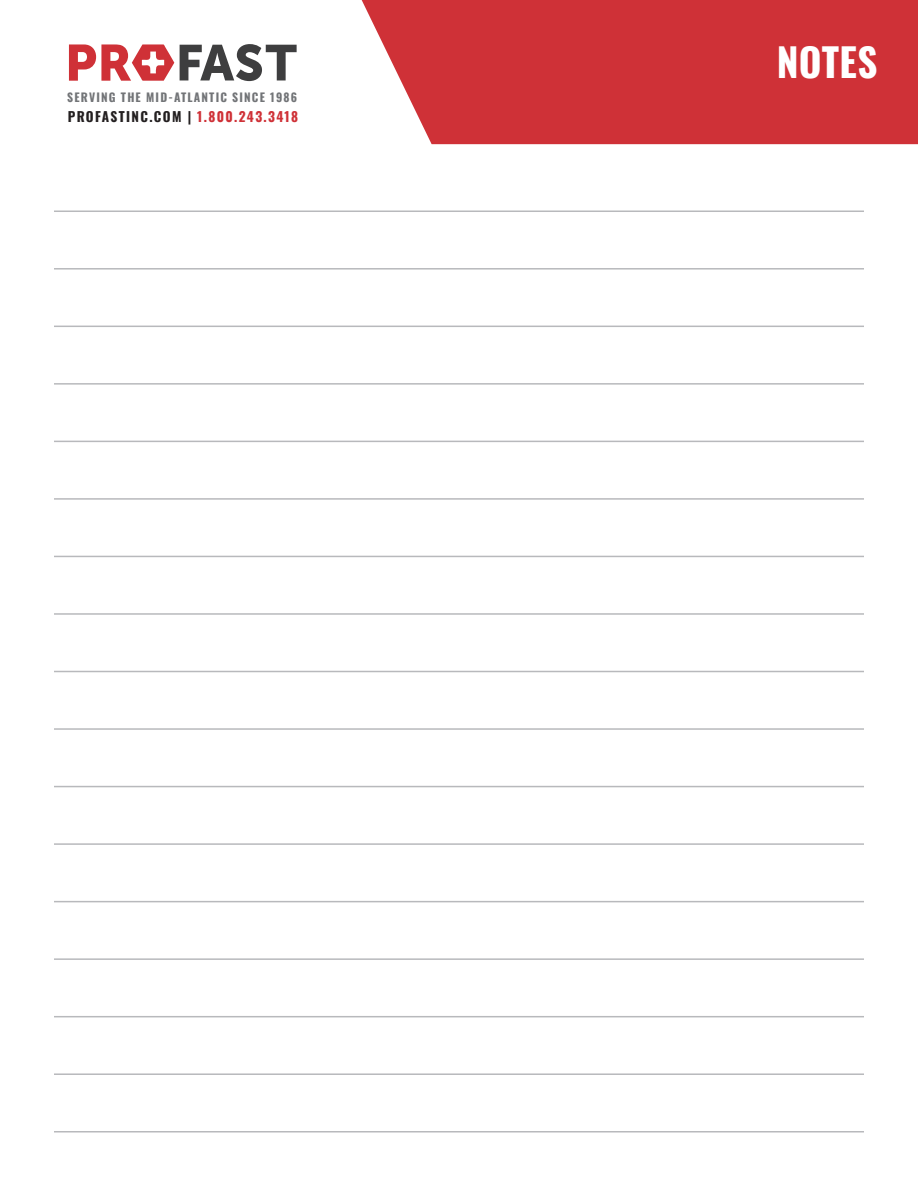
<style>
.page{position:relative;width:918px;height:1188px;background:#fff}
.page>*{position:absolute;margin:0;border:0;box-sizing:border-box;transform-origin:0 0}
.t1{font:700 39px "Oswald";letter-spacing:.01em;color:#fff}
.t2{font:700 13.5px "Oswald";letter-spacing:.1em;color:#231f20}
.t3{font:700 11.7px "Oswald";letter-spacing:.1em;color:#727477}
.s1{color:#cf3137}
</style>
<div class="page">
<div style="left:362px;top:0;width:556px;height:144px;background:#cf3137"></div>
<svg style="left:69px;top:44px;width:105px;height:37px"></svg>
<svg style="left:180px;top:44px;width:117px;height:37px"></svg>
<hr style="left:54px;top:211px;width:810px;height:1px;background:#b8b9bc">
<hr style="left:54px;top:383px;width:810px;height:2px;background:#b8b9bc">
<hr style="left:54px;top:786px;width:810px;height:1px;background:#b8b9bc">
<hr style="left:54px;top:556px;width:810px;height:1px;background:#b8b9bc">
<hr style="left:54px;top:958px;width:810px;height:2px;background:#b8b9bc">
<hr style="left:54px;top:268px;width:810px;height:2px;background:#b8b9bc">
<hr style="left:54px;top:441px;width:810px;height:1px;background:#b8b9bc">
<hr style="left:54px;top:843px;width:810px;height:2px;background:#b8b9bc">
<hr style="left:54px;top:613px;width:810px;height:2px;background:#b8b9bc">
<hr style="left:54px;top:1016px;width:810px;height:1px;background:#b8b9bc">
<hr style="left:54px;top:326px;width:810px;height:1px;background:#b8b9bc">
<hr style="left:54px;top:728px;width:810px;height:2px;background:#b8b9bc">
<hr style="left:54px;top:498px;width:810px;height:2px;background:#b8b9bc">
<hr style="left:54px;top:901px;width:810px;height:1px;background:#b8b9bc">
<hr style="left:54px;top:671px;width:810px;height:1px;background:#b8b9bc">
<hr style="left:54px;top:1073px;width:810px;height:2px;background:#b8b9bc">
<hr style="left:54px;top:1131px;width:810px;height:1px;background:#b8b9bc">
<p class="t3" style="left:67px;top:91px;width:231px">SERVING THE MID-ATLANTIC SINCE 1986</p>
<p class="t2" style="left:68px;top:109px;width:232px">PROFASTINC.COM | <span class="s1">1.800.243.3418</span></p>
<p class="t1" style="left:777px;top:41px;width:102px">NOTES</p>
</div>
